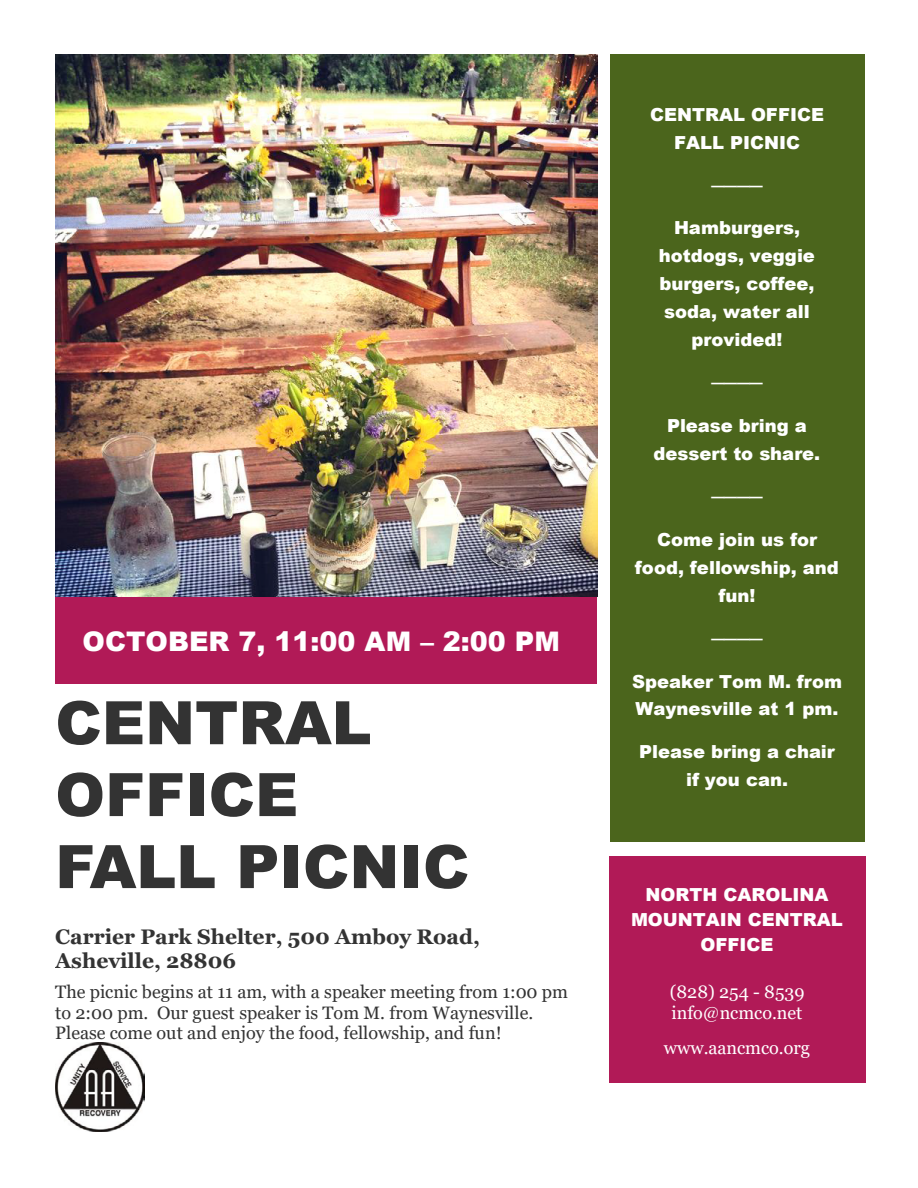
<style>
.page{position:relative;width:918px;height:1188px;background:#fff}
.page>*{position:absolute;margin:0;border:0;box-sizing:border-box;transform-origin:0 0}
.t1{font:900 60px/72px "Arial";color:#333}
.t2{font:900 27px "Arial";color:#fff}
.t3{font:700 21px/24px "Georgia";color:#333}
.t4{font:900 18px/27.9px "Arial";color:#fff;text-align:center}
.t5{font:18px/20.5px "Georgia";color:#333}
.t6{font:18px/20.5px "Georgia";color:#fff}
</style>
<div class="page">
<div style="left:55px;top:597px;width:542px;height:86px;background:#b11a57"></div>
<hr style="left:55px;top:683px;width:542px;height:1px;background:#b11a57">
<hr style="left:597px;top:597px;width:1px;height:86px;background:#b11a57">
<div style="left:610px;top:54px;width:254px;height:75px;background:#4b651c"></div>
<hr style="left:864px;top:54px;width:1px;height:75px;background:#4b651c">
<div style="left:610px;top:129px;width:254px;height:43px;background:#4b651c"></div>
<hr style="left:864px;top:129px;width:1px;height:43px;background:#4b651c">
<div style="left:610px;top:172px;width:254px;height:43px;background:#4b651c"></div>
<hr style="left:864px;top:172px;width:1px;height:43px;background:#4b651c">
<div style="left:610px;top:215px;width:254px;height:28px;background:#4b651c"></div>
<div style="left:610px;top:243px;width:254px;height:28px;background:#4b651c"></div>
<div style="left:610px;top:271px;width:254px;height:27px;background:#4b651c"></div>
<div style="left:610px;top:298px;width:254px;height:28px;background:#4b651c"></div>
<svg style="left:864px;top:215px;width:1px;height:111px"></svg>
<div style="left:610px;top:326px;width:254px;height:43px;background:#4b651c"></div>
<hr style="left:864px;top:326px;width:1px;height:43px;background:#4b651c">
<div style="left:610px;top:369px;width:254px;height:43px;background:#4b651c"></div>
<hr style="left:864px;top:369px;width:1px;height:43px;background:#4b651c">
<div style="left:610px;top:412px;width:254px;height:28px;background:#4b651c"></div>
<svg style="left:864px;top:412px;width:1px;height:28px"></svg>
<div style="left:610px;top:440px;width:254px;height:43px;background:#4b651c"></div>
<hr style="left:864px;top:440px;width:1px;height:43px;background:#4b651c">
<div style="left:610px;top:483px;width:254px;height:43px;background:#4b651c"></div>
<hr style="left:864px;top:483px;width:1px;height:43px;background:#4b651c">
<div style="left:610px;top:526px;width:254px;height:28px;background:#4b651c"></div>
<div style="left:610px;top:554px;width:254px;height:28px;background:#4b651c"></div>
<svg style="left:864px;top:526px;width:1px;height:56px"></svg>
<div style="left:610px;top:582px;width:254px;height:43px;background:#4b651c"></div>
<hr style="left:864px;top:582px;width:1px;height:43px;background:#4b651c">
<div style="left:610px;top:625px;width:254px;height:43px;background:#4b651c"></div>
<hr style="left:864px;top:625px;width:1px;height:43px;background:#4b651c">
<div style="left:610px;top:668px;width:254px;height:28px;background:#4b651c"></div>
<svg style="left:864px;top:668px;width:1px;height:28px"></svg>
<div style="left:610px;top:696px;width:254px;height:43px;background:#4b651c"></div>
<hr style="left:864px;top:696px;width:1px;height:43px;background:#4b651c">
<div style="left:610px;top:739px;width:254px;height:28px;background:#4b651c"></div>
<svg style="left:864px;top:739px;width:1px;height:28px"></svg>
<div style="left:610px;top:767px;width:254px;height:74px;background:#4b651c"></div>
<hr style="left:610px;top:841px;width:254px;height:1px;background:#4b651c">
<hr style="left:864px;top:767px;width:1px;height:74px;background:#4b651c">
<div style="left:609px;top:857px;width:256px;height:49px;background:#b11a57"></div>
<hr style="left:609px;top:856px;width:256px;height:1px;background:#b11a57">
<div style="left:609px;top:906px;width:256px;height:25px;background:#b11a57"></div>
<div style="left:609px;top:931px;width:256px;height:30px;background:#b11a57"></div>
<div style="left:609px;top:961px;width:256px;height:21px;background:#b11a57"></div>
<div style="left:609px;top:982px;width:256px;height:20px;background:#b11a57"></div>
<div style="left:609px;top:1002px;width:256px;height:36px;background:#b11a57"></div>
<div style="left:609px;top:1038px;width:256px;height:44px;background:#b11a57"></div>
<hr style="left:609px;top:1082px;width:256px;height:1px;background:#b11a57">
<img style="left:55px;top:54px;width:543px;height:543px">
<img style="left:55px;top:1043px;width:89px;height:89px">
<h2 class="t2" style="left:83px;top:622px;width:479px">OCTOBER 7, 11:00 AM – 2:00 PM</h2>
<h1 class="t1" style="left:55px;top:685px;width:416px">CENTRAL<br>OFFICE<br>FALL PICNIC</h1>
<p class="t3" style="left:55px;top:925px;width:426px">Carrier Park Shelter, 500 Amboy Road,<br>Asheville, 28806</p>
<p class="t5" style="left:55px;top:982px;width:514px">The picnic begins at 11 am, with a speaker meeting from 1:00 pm to 2:00 pm. Our guest speaker is Tom M. from Waynesville.<br>Please come out and enjoy the food, fellowship, and fun!</p>
<p class="t4" style="left:650px;top:100px;width:175px">CENTRAL OFFICE<br>FALL PICNIC</p>
<p class="t4" style="left:711px;top:171px;width:53px">────</p>
<p class="t4" style="left:659px;top:213px;width:158px">Hamburgers, hotdogs, veggie burgers, coffee, soda, water all provided!</p>
<p class="t4" style="left:711px;top:368px;width:53px">────</p>
<p class="t4" style="left:654px;top:411px;width:168px">Please bring a dessert to share.</p>
<p class="t4" style="left:711px;top:482px;width:53px">────</p>
<p class="t4" style="left:635px;top:525px;width:205px">Come join us for food, fellowship, and fun!</p>
<p class="t4" style="left:711px;top:624px;width:53px">────</p>
<p class="t4" style="left:632px;top:667px;width:212px;text-align:left">Speaker Tom M. from<br>Waynesville at 1 pm.</p>
<p class="t4" style="left:639px;top:738px;width:197px">Please bring a chair if you can.</p>
<p class="t4" style="left:631px;top:881px;width:213px;line-height:25.3px">NORTH CAROLINA<br>MOUNTAIN CENTRAL<br>OFFICE</p>
<p class="t6" style="left:670px;top:982px;width:136px">(828) 254 - 8539 info@ncmco.net</p>
<p class="t6" style="left:664px;top:1038px;width:148px">www.aancmco.org</p>
</div>
